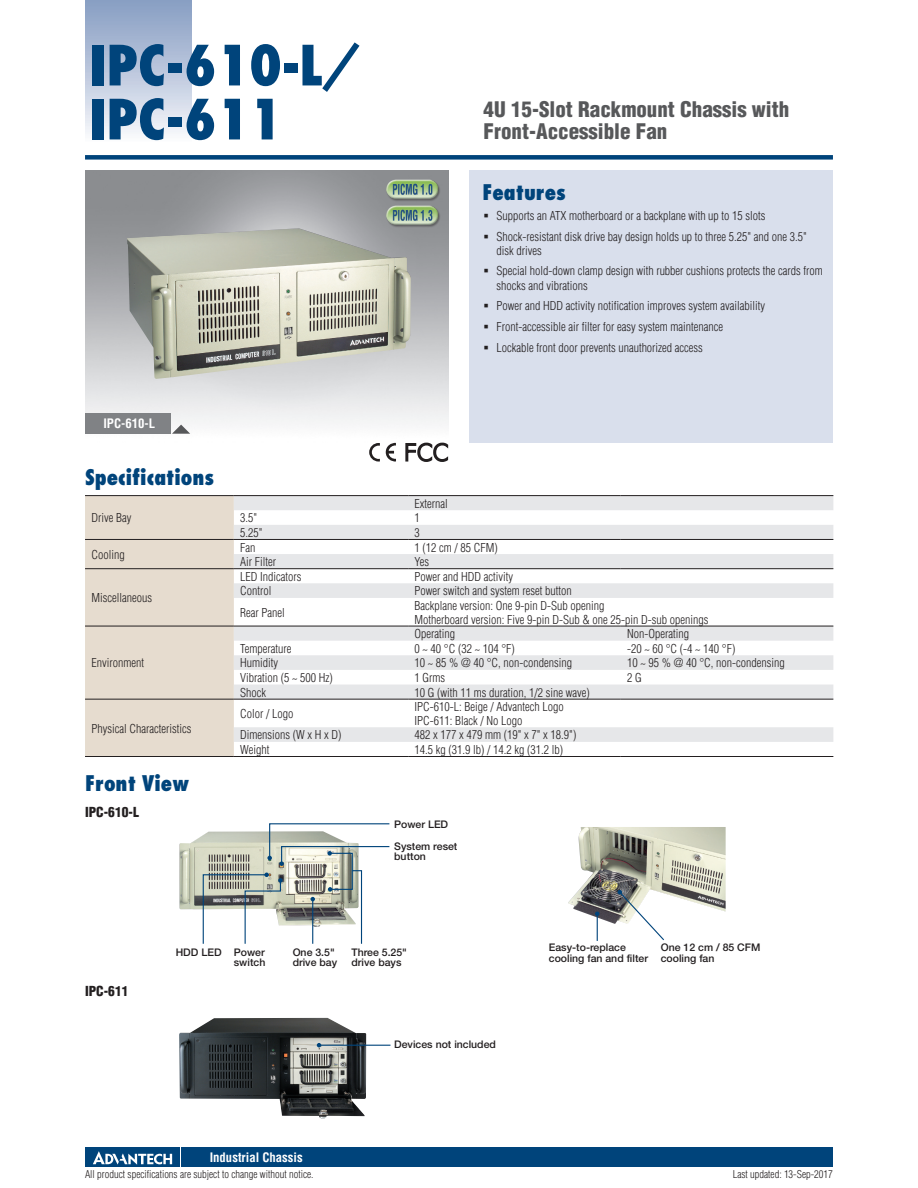
<style>
.page{position:relative;width:918px;height:1188px;background:#fff}
.page>*{position:absolute;margin:0;border:0;box-sizing:border-box;transform-origin:0 0}
.t1{font:800 condensed 54px/54px "Futura";color:#00447b}
.t2{font:900 condensed 21px/22.5px "Helvetica";color:#57585a}
.t3{font:800 condensed 21px "Futura";color:#00447b}
.t4{font:900 condensed 13.5px "Helvetica";color:#231f20}
.t5{font:700 condensed 12.75px "Helvetica";color:#fff}
.t6{font:300 condensed 12px/20.7px "Helvetica";color:#231f20}
.t7{font:500 10.5px/10.4px "Helvetica Neue";color:#231f20}
.t8{font:300 condensed 10.5px "Helvetica";color:#231f20}
</style>
<div class="page">
<div style="left:85px;top:155px;width:748px;height:5px;background:#00447b"></div>
<div style="left:85px;top:0;width:106px;height:143px;background:linear-gradient(to bottom,#849bc1,#f9fafc)"></div>
<div style="left:182px;top:1147px;width:651px;height:20px;background:#00447b"></div>
<div style="left:85px;top:1147px;width:95px;height:20px;background:#00447b"></div>
<svg style="left:93px;top:1151px;width:79px;height:14px"></svg>
<div style="left:470px;top:170px;width:363px;height:272px;background:#d9dfec"></div>
<div style="left:85px;top:496px;width:149px;height:260px;background:#e6dccf"></div>
<svg style="left:234px;top:496px;width:599px;height:246px"></svg>
<hr style="left:85px;top:756px;width:149px;height:1px;background:#231f20">
<hr style="left:234px;top:756px;width:174px;height:1px;background:#231f20">
<hr style="left:408px;top:756px;width:213px;height:1px;background:#231f20">
<hr style="left:621px;top:756px;width:212px;height:1px;background:#231f20">
<hr style="left:85px;top:495px;width:149px;height:1px;background:#231f20">
<hr style="left:234px;top:495px;width:174px;height:1px;background:#231f20">
<hr style="left:408px;top:495px;width:213px;height:1px;background:#231f20">
<hr style="left:621px;top:495px;width:212px;height:1px;background:#231f20">
<hr style="left:85px;top:539px;width:149px;height:1px;background:#231f20">
<hr style="left:234px;top:539px;width:174px;height:1px;background:#231f20">
<hr style="left:408px;top:539px;width:213px;height:1px;background:#231f20">
<hr style="left:621px;top:539px;width:212px;height:1px;background:#231f20">
<hr style="left:85px;top:568px;width:149px;height:1px;background:#231f20">
<hr style="left:234px;top:568px;width:174px;height:1px;background:#231f20">
<hr style="left:408px;top:568px;width:213px;height:1px;background:#231f20">
<hr style="left:621px;top:568px;width:212px;height:1px;background:#231f20">
<hr style="left:85px;top:626px;width:149px;height:1px;background:#231f20">
<hr style="left:85px;top:699px;width:149px;height:1px;background:#231f20">
<hr style="left:234px;top:626px;width:174px;height:1px;background:#231f20">
<hr style="left:408px;top:626px;width:213px;height:1px;background:#231f20">
<hr style="left:621px;top:626px;width:212px;height:1px;background:#231f20">
<hr style="left:234px;top:699px;width:174px;height:1px;background:#231f20">
<hr style="left:408px;top:699px;width:213px;height:1px;background:#231f20">
<hr style="left:621px;top:699px;width:212px;height:1px;background:#231f20">
<img style="left:568px;top:827px;width:158px;height:97px">
<svg style="left:595px;top:912px;width:4px;height:29px"></svg>
<img style="left:179px;top:836px;width:23px;height:74px">
<svg style="left:202px;top:823px;width:188px;height:121px"></svg>
<img style="left:179px;top:1018px;width:187px;height:101px">
<hr style="left:319px;top:1045px;width:71px;height:1px;background:#00447b">
<svg style="left:317px;top:1043px;width:4px;height:4px"></svg>
<div style="left:85px;top:413px;width:85px;height:21px;background:#808285"></div>
<svg style="left:172px;top:425px;width:18px;height:9px"></svg>
<img style="left:127px;top:228px;width:284px;height:151px">
<svg style="left:618px;top:890px;width:47px;height:51px"></svg>
<svg style="left:369px;top:443px;width:11px;height:19px"></svg>
<svg style="left:386px;top:443px;width:10px;height:19px"></svg>
<svg style="left:405px;top:442px;width:43px;height:20px"></svg>
<img style="left:375px;top:170px;width:73px;height:27px">
<img style="left:375px;top:197px;width:73px;height:38px">
<h1 class="t1" style="left:89px;top:38px;width:271px">IPC-610-L/<br>IPC-611</h1>
<p class="t5" style="left:103px;top:416px;width:53px">IPC-610-L</p>
<h2 class="t3" style="left:85px;top:463px;width:131px">Specifications</h2>
<p class="t6" style="left:91px;top:508px;width:42px">Drive Bay</p>
<p class="t6" style="left:415px;top:493px;width:35px">External</p>
<p class="t6" style="left:240px;top:508px;width:19px">3.5"</p>
<p class="t6" style="left:415px;top:508px;width:7px">1</p>
<p class="t6" style="left:240px;top:522px;width:24px">5.25"</p>
<p class="t6" style="left:415px;top:522px;width:7px">3</p>
<h2 class="t2" style="left:484px;top:98px;width:307px">4U 15-Slot Rackmount Chassis with<br>Front-Accessible Fan</h2>
<h2 class="t3" style="left:482px;top:178px;width:85px">Features</h2>
<p class="t6" style="left:496px;top:205px;width:312px">Supports an ATX motherboard or a backplane with up to 15 slots<br>Shock-resistant disk drive bay design holds up to three 5.25" and one 3.5"</p>
<p class="t6" style="left:496px;top:240px;width:328px">disk drives<br>Special hold-down clamp design with rubber cushions protects the cards from</p>
<p class="t6" style="left:496px;top:275px;width:270px">shocks and vibrations<br>Power and HDD activity notification improves system availability Front-accessible air filter for easy system maintenance<br>Lockable front door prevents unauthorized access</p>
<p class="t6" style="left:91px;top:544px;width:35px">Cooling</p>
<p class="t6" style="left:91px;top:587px;width:62px">Miscellaneous</p>
<p class="t6" style="left:91px;top:653px;width:54px">Environment</p>
<p class="t6" style="left:91px;top:718px;width:101px">Physical Characteristics</p>
<h2 class="t3" style="left:85px;top:769px;width:106px">Front View</h2>
<p class="t4" style="left:85px;top:804px;width:55px">IPC-610-L</p>
<p class="t6" style="left:240px;top:537px;width:17px">Fan</p>
<p class="t6" style="left:415px;top:537px;width:85px">1 (12 cm / 85 CFM)</p>
<p class="t6" style="left:240px;top:551px;width:37px">Air Filter</p>
<p class="t6" style="left:415px;top:551px;width:16px">Yes</p>
<p class="t6" style="left:240px;top:566px;width:63px">LED Indicators</p>
<p class="t6" style="left:415px;top:566px;width:100px">Power and HDD activity</p>
<p class="t6" style="left:240px;top:581px;width:33px">Control</p>
<p class="t6" style="left:415px;top:581px;width:159px">Power switch and system reset button</p>
<p class="t6" style="left:240px;top:602px;width:46px">Rear Panel</p>
<p class="t6" style="left:415px;top:599px;width:295px;line-height:13.5px">Backplane version: One 9-pin D-Sub opening<br>Motherboard version: Five 9-pin D-Sub &amp; one 25-pin D-sub openings</p>
<p class="t6" style="left:415px;top:623px;width:42px">Operating</p>
<p class="t6" style="left:627px;top:623px;width:63px">Non-Operating</p>
<p class="t6" style="left:240px;top:638px;width:53px">Temperature</p>
<p class="t6" style="left:415px;top:638px;width:102px">0 ~ 40 °C (32 ~ 104 °F)</p>
<p class="t6" style="left:627px;top:638px;width:110px">-20 ~ 60 °C (-4 ~ 140 °F)</p>
<p class="t6" style="left:240px;top:653px;width:39px">Humidity</p>
<p class="t6" style="left:415px;top:653px;width:159px">10 ~ 85 % @ 40 °C, non-condensing</p>
<p class="t6" style="left:627px;top:653px;width:159px">10 ~ 95 % @ 40 °C, non-condensing</p>
<p class="t6" style="left:240px;top:667px;width:94px">Vibration (5 ~ 500 Hz)</p>
<p class="t6" style="left:415px;top:667px;width:32px">1 Grms</p>
<p class="t6" style="left:627px;top:667px;width:16px">2 G</p>
<p class="t6" style="left:240px;top:682px;width:27px">Shock</p>
<p class="t6" style="left:415px;top:682px;width:177px">10 G (with 11 ms duration, 1/2 sine wave)</p>
<p class="t6" style="left:240px;top:703px;width:55px">Color / Logo</p>
<p class="t6" style="left:415px;top:700px;width:151px;line-height:13.5px">IPC-610-L: Beige / Advantech Logo<br>IPC-611: Black / No Logo</p>
<p class="t6" style="left:240px;top:725px;width:103px">Dimensions (W x H x D)</p>
<p class="t6" style="left:415px;top:725px;width:163px">482 x 177 x 479 mm (19" x 7" x 18.9")</p>
<p class="t6" style="left:240px;top:739px;width:31px">Weight</p>
<p class="t6" style="left:415px;top:739px;width:150px">14.5 kg (31.9 lb) / 14.2 kg (31.2 lb)</p>
<p class="t7" style="left:394px;top:819px;width:56px">Power LED</p>
<p class="t7" style="left:394px;top:840px;width:65px">System reset button</p>
<p class="t4" style="left:85px;top:983px;width:45px">IPC-611</p>
<p class="t7" style="left:293px;top:947px;width:46px">One 3.5" drive bay</p>
<p class="t7" style="left:176px;top:947px;width:91px;text-align:right">HDD LED Power switch</p>
<p class="t7" style="left:351px;top:947px;width:57px">Three 5.25" drive bays</p>
<p class="t5" style="left:210px;top:1150px;width:95px">Industrial Chassis</p>
<p class="t7" style="left:394px;top:1039px;width:103px">Devices not included</p>
<p class="t7" style="left:549px;top:942px;width:101px">Easy-to-replace cooling fan and filter</p>
<p class="t7" style="left:661px;top:942px;width:101px">One 12 cm / 85 CFM cooling fan</p>
<p class="t8" style="left:85px;top:1168px;width:230px">All product specifications are subject to change without notice.</p>
<p class="t8" style="left:733px;top:1168px;width:102px">Last updated: 13-Sep-2017</p>
</div>
